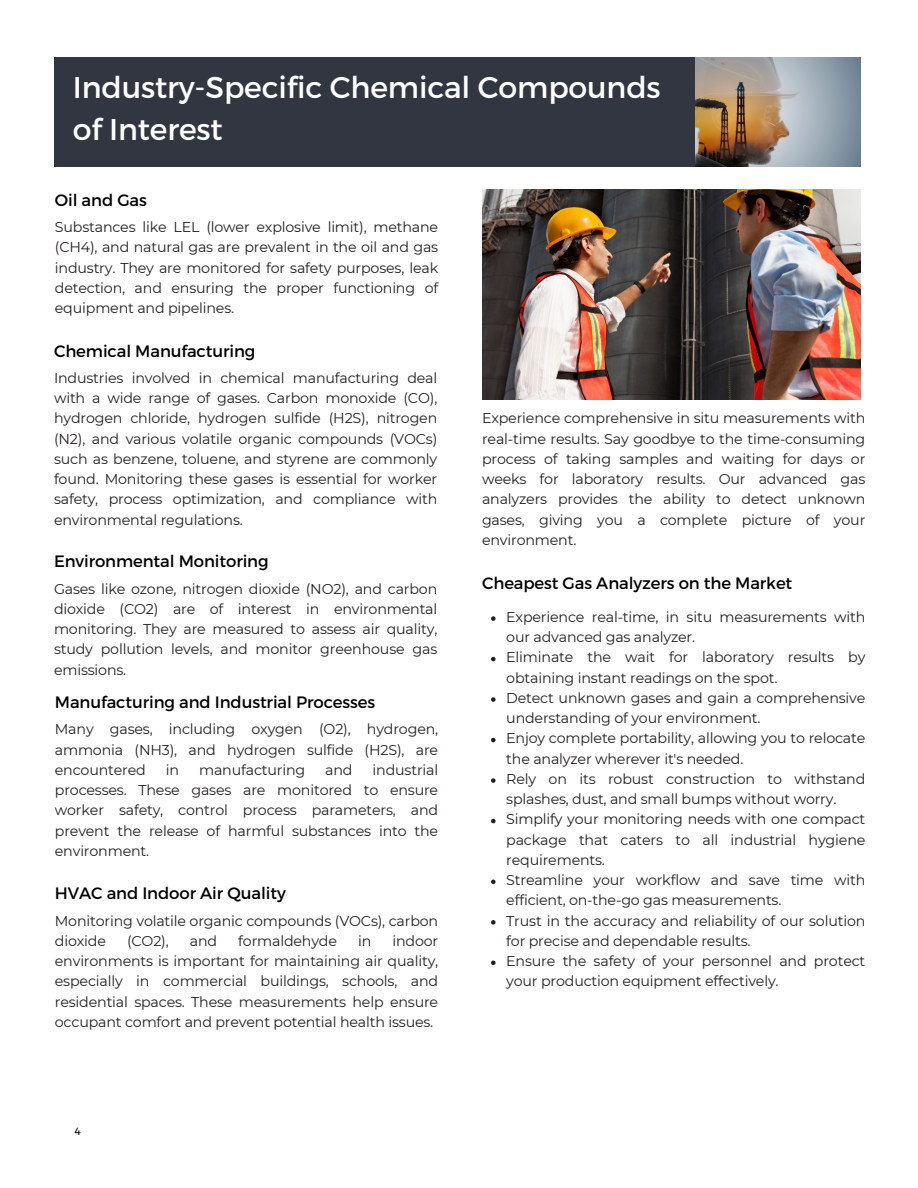
<style>
.page{position:relative;width:918px;height:1188px;background:#fff}
.page>*{position:absolute;margin:0;border:0;box-sizing:border-box;transform-origin:0 0}
.t1{font:30px/41.7px "Montserrat";letter-spacing:-.005em;color:#fff}
.t2{font:16.5px "Montserrat";letter-spacing:-.005em;color:#000}
.t3{font:14.25px/20.2px "Montserrat";letter-spacing:-.01em;color:#231f20}
.t4{font:10.5px "Montserrat";color:#231f20}
</style>
<div class="page">
<div style="left:54px;top:57px;width:747px;height:109px;background:#323640"></div>
<img style="left:696px;top:57px;width:164px;height:109px">
<img style="left:482px;top:189px;width:378px;height:211px">
<svg style="left:491px;top:616px;width:5px;height:5px"></svg>
<svg style="left:491px;top:657px;width:5px;height:4px"></svg>
<svg style="left:491px;top:697px;width:5px;height:5px"></svg>
<svg style="left:491px;top:738px;width:5px;height:4px"></svg>
<svg style="left:491px;top:778px;width:5px;height:5px"></svg>
<svg style="left:491px;top:819px;width:5px;height:4px"></svg>
<svg style="left:491px;top:880px;width:5px;height:4px"></svg>
<svg style="left:491px;top:920px;width:5px;height:5px"></svg>
<svg style="left:491px;top:961px;width:5px;height:4px"></svg>
<p class="t1" style="left:73px;top:65px;width:589px">Industry-Specific Chemical Compounds of Interest</p>
<p class="t2" style="left:55px;top:189px;width:94px">Oil and Gas</p>
<p class="t3" style="left:55px;top:217px;width:385px;text-align:justify">Substances like LEL (lower explosive limit), methane (CH4), and natural gas are prevalent in the oil and gas industry. They are monitored for safety purposes, leak detection, and ensuring the proper functioning of equipment and pipelines.</p>
<p class="t2" style="left:54px;top:340px;width:203px">Chemical Manufacturing</p>
<p class="t3" style="left:54px;top:368px;width:385px;text-align:justify">Industries involved in chemical manufacturing deal with a wide range of gases. Carbon monoxide (CO), hydrogen chloride, hydrogen sulfide (H2S), nitrogen (N2), and various volatile organic compounds (VOCs) such as benzene, toluene, and styrene are commonly found. Monitoring these gases is essential for worker safety, process optimization, and compliance with environmental regulations.</p>
<p class="t2" style="left:54px;top:551px;width:216px">Environmental Monitoring</p>
<p class="t3" style="left:54px;top:578px;width:385px;text-align:justify">Gases like ozone, nitrogen dioxide (NO2), and carbon dioxide (CO2) are of interest in environmental monitoring. They are measured to assess air quality, study pollution levels, and monitor greenhouse gas emissions.</p>
<p class="t2" style="left:55px;top:691px;width:322px">Manufacturing and Industrial Processes</p>
<p class="t3" style="left:55px;top:719px;width:385px;text-align:justify">Many gases, including oxygen (O2), hydrogen, ammonia (NH3), and hydrogen sulfide (H2S), are encountered</p>
<p class="t3" style="left:166px;top:760px;width:15px">in</p>
<p class="t3" style="left:199px;top:760px;width:108px">manufacturing</p>
<p class="t3" style="left:325px;top:760px;width:29px">and</p>
<p class="t3" style="left:55px;top:760px;width:385px;text-align:justify;text-indent:318px">industrial processes. These gases are monitored to ensure worker safety, control process parameters, and prevent the release of harmful substances into the environment.</p>
<p class="t2" style="left:55px;top:883px;width:233px">HVAC and Indoor Air Quality</p>
<p class="t3" style="left:55px;top:910px;width:385px">Monitoring volatile organic compounds (VOCs), carbon dioxide</p>
<p class="t3" style="left:127px;top:931px;width:43px">(CO2),</p>
<p class="t3" style="left:190px;top:931px;width:29px">and</p>
<p class="t3" style="left:238px;top:931px;width:100px">formaldehyde</p>
<p class="t3" style="left:358px;top:931px;width:15px">in</p>
<p class="t3" style="left:55px;top:931px;width:385px;text-align:justify;text-indent:338px">indoor environments is important for maintaining air quality, especially in commercial buildings, schools, and residential spaces. These measurements help ensure occupant comfort and prevent potential health issues.</p>
<p class="t4" style="left:75px;top:1124px;width:8px">4</p>
<p class="t3" style="left:482px;top:408px;width:385px;text-align:justify">Experience comprehensive in situ measurements with real-time results. Say goodbye to the time-consuming process of taking samples and waiting for days or weeks for laboratory results. Our advanced gas analyzers provides the ability to detect unknown gases, giving you a complete picture of your environment.</p>
<p class="t2" style="left:482px;top:572px;width:312px">Cheapest Gas Analyzers on the Market</p>
<p class="t3" style="left:506px;top:607px;width:361px">Experience real-time, in situ measurements with our advanced gas analyzer.</p>
<p class="t3" style="left:506px;top:647px;width:361px">Eliminate the wait for laboratory results by obtaining instant readings on the spot.</p>
<p class="t3" style="left:506px;top:688px;width:361px">Detect unknown gases and gain a comprehensive understanding of your environment.</p>
<p class="t3" style="left:506px;top:728px;width:361px">Enjoy complete portability, allowing you to relocate the analyzer wherever it's needed.</p>
<p class="t3" style="left:506px;top:769px;width:361px">Rely on its robust construction to withstand splashes, dust, and small bumps without worry.</p>
<p class="t3" style="left:506px;top:809px;width:361px;text-align:justify">Simplify your monitoring needs with one compact package that caters to all industrial hygiene requirements.</p>
<p class="t3" style="left:506px;top:870px;width:361px">Streamline your workflow and save time with efficient, on-the-go gas measurements.</p>
<p class="t3" style="left:506px;top:910px;width:361px">Trust in the accuracy and reliability of our solution for precise and dependable results.</p>
<p class="t3" style="left:506px;top:951px;width:361px">Ensure the safety of your personnel and protect your production equipment effectively.</p>
</div>
